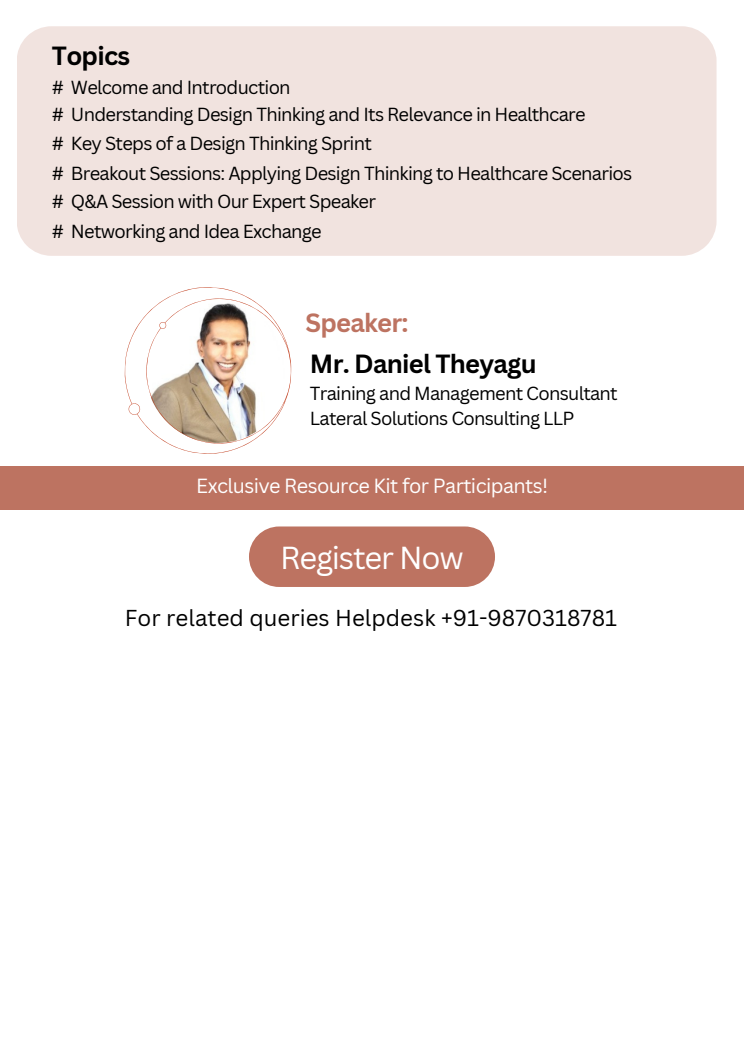
<style>
.page{position:relative;width:744px;height:1053px;background:#fff}
.page>*{position:absolute;margin:0;border:0;box-sizing:border-box;transform-origin:0 0}
.t1{font:31px "Canva Sans";letter-spacing:-.04em;color:#fff}
.t2{font:700 25.6px "Canva Sans";letter-spacing:-.03em;color:#000}
.t3{font:700 25.6px "Canva Sans";letter-spacing:-.03em;color:#bd7361}
.t4{font:22.4px "Canva Sans";color:#000}
.t5{font:19.92px "Canva Sans";letter-spacing:-.03em;color:#fff}
.t6{font:18.4px "Canva Sans";letter-spacing:-.04em;color:#000}
</style>
<div class="page">
<div style="left:17px;top:26px;width:700px;height:230px;background:#f1e3df"></div>
<div style="left:0;top:465px;width:744px;height:44px;background:#bd7361"></div>
<svg style="left:124px;top:287px;width:168px;height:167px"></svg>
<div style="left:249px;top:526px;width:246px;height:61px;background:#bd7361;border-radius:30px"></div>
<p class="t2" style="left:52px;top:38px;width:80px">Topics</p>
<p class="t6" style="left:52px;top:101px;width:535px"># Understanding Design Thinking and Its Relevance in Healthcare</p>
<p class="t6" style="left:52px;top:75px;width:240px"># Welcome and Introduction</p>
<p class="t6" style="left:52px;top:130px;width:322px"># Key Steps of a Design Thinking Sprint</p>
<p class="t6" style="left:52px;top:160px;width:582px"># Breakout Sessions: Applying Design Thinking to Healthcare Scenarios</p>
<p class="t6" style="left:52px;top:188px;width:326px"># Q&amp;A Session with Our Expert Speaker</p>
<p class="t6" style="left:52px;top:218px;width:271px"># Networking and Idea Exchange</p>
<p class="t3" style="left:305px;top:304px;width:105px">Speaker:</p>
<p class="t2" style="left:310px;top:346px;width:228px">Mr. Daniel Theyagu</p>
<p class="t6" style="left:310px;top:405px;width:266px">Lateral Solutions Consulting LLP</p>
<p class="t6" style="left:310px;top:380px;width:309px">Training and Management Consultant</p>
<p class="t5" style="left:196px;top:472px;width:354px">Exclusive Resource Kit for Participants!</p>
<p class="t1" style="left:280px;top:535px;width:185px">Register Now</p>
<p class="t4" style="left:125px;top:602px;width:494px">For related queries Helpdesk +91-9870318781</p>
</div>
